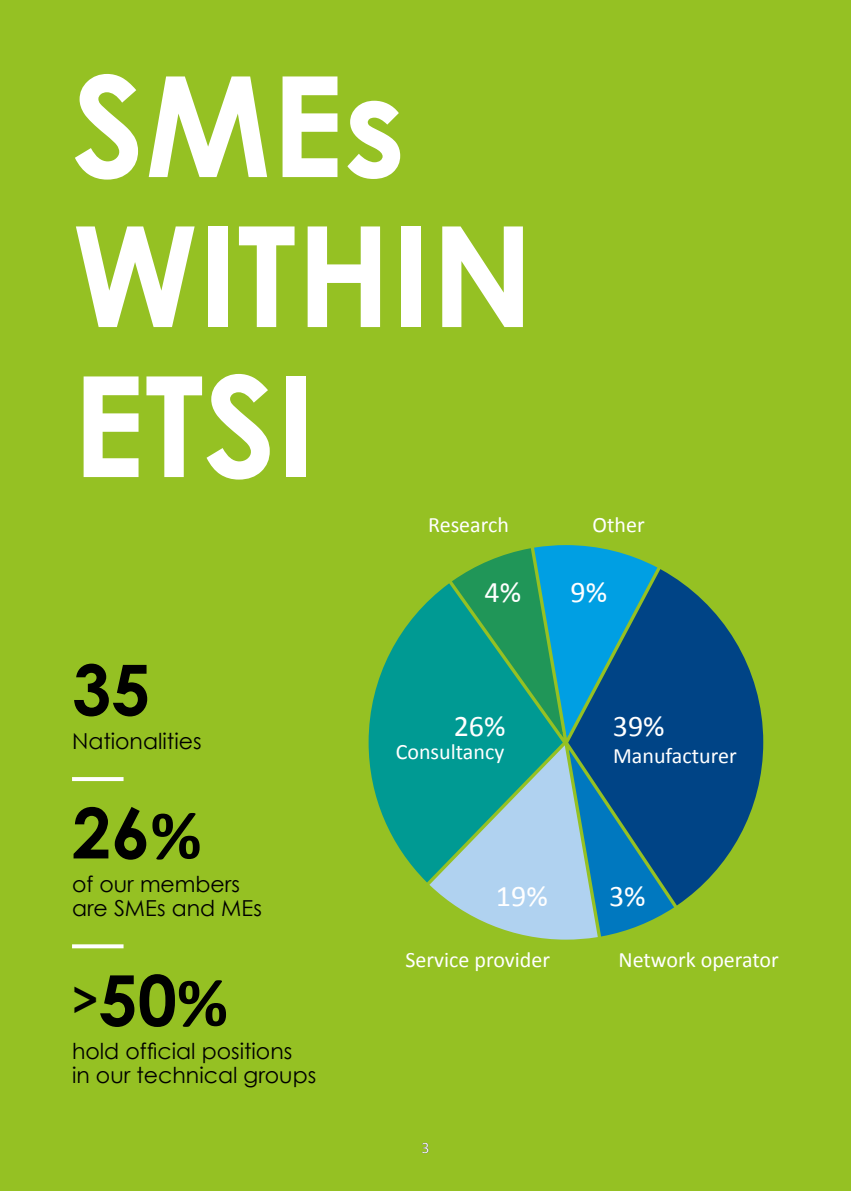
<style>
.page{position:relative;width:851px;height:1191px;background:#fff}
.page>*{position:absolute;margin:0;border:0;box-sizing:border-box;transform-origin:0 0}
.t1{font:700 140px/150px "Century Gothic";color:#fff}
.t2{font:700 70px "Century Gothic";color:#000}
.t3{font:30px "Calibri";color:#fff}
.t4{font:22px/24px "Century Gothic";color:#000}
.t5{font:22px "Calibri";color:#fff}
.t6{font:16px "Calibri";color:#fff}
.s1{font-family:"Calibri"}
.s2{font-size:44px}
</style>
<div class="page">
<div style="left:0;top:0;width:850px;height:1191px;background:#95c123"></div>
<svg style="left:72px;top:777px;width:51px;height:4px"></svg>
<svg style="left:72px;top:944px;width:51px;height:4px"></svg>
<svg style="left:452px;top:545px;width:206px;height:192px"></svg>
<svg style="left:368px;top:582px;width:196px;height:301px"></svg>
<svg style="left:567px;top:568px;width:197px;height:338px"></svg>
<svg style="left:428px;top:744px;width:247px;height:196px;background:#519eac"></svg>
<h1 class="t1" style="left:72px;top:48px;width:463px">SMEs<br>WITHIN<br>ETSI</h1>
<p class="t5" style="left:428px;top:511px;width:82px">Research</p>
<p class="t5" style="left:592px;top:511px;width:54px">Other</p>
<h2 class="t2" style="left:72px;top:645px;width:80px">35</h2>
<p class="t4" style="left:72px;top:728px;width:131px">Nationalities</p>
<h2 class="t2" style="left:72px;top:789px;width:131px">26<span class="s1">%</span></h2>
<p class="t4" style="left:72px;top:871px;width:191px">of our members are SMEs and MEs</p>
<h2 class="t2" style="left:72px;top:956px;width:157px"><span class="s2">&gt;</span>50<span class="s1">%</span></h2>
<p class="t4" style="left:72px;top:1039px;width:246px">hold official positions<br>in our technical groups</p>
<h3 class="t3" style="left:484px;top:573px;width:38px">4%</h3>
<h3 class="t3" style="left:570px;top:573px;width:38px">9%</h3>
<h3 class="t3" style="left:453px;top:707px;width:53px">26%</h3>
<p class="t5" style="left:395px;top:738px;width:110px">Consultancy</p>
<h3 class="t3" style="left:612px;top:707px;width:53px">39%</h3>
<p class="t5" style="left:613px;top:741px;width:125px">Manufacturer</p>
<h3 class="t3" style="left:496px;top:877px;width:53px">19%</h3>
<h3 class="t3" style="left:609px;top:877px;width:38px">3%</h3>
<p class="t5" style="left:405px;top:946px;width:146px">Service provider</p>
<p class="t5" style="left:618px;top:946px;width:162px">Network operator</p>
<p class="t6" style="left:421px;top:1138px;width:10px">3</p>
</div>
